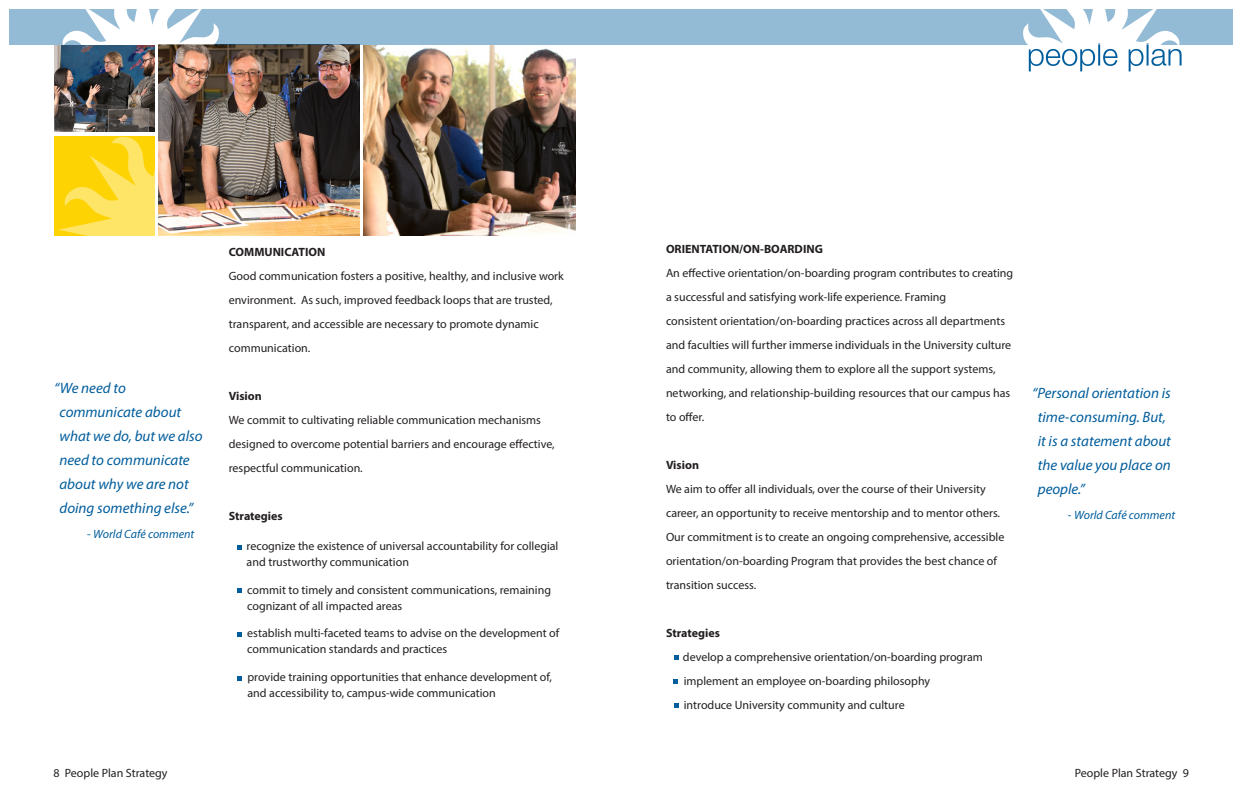
<style>
.page{position:relative;width:1242px;height:810px;background:#fff}
.page>*{position:absolute;margin:0;border:0;box-sizing:border-box;transform-origin:0 0}
.t1{font:italic 15px "Myriad Pro";color:#015d9c}
.t2{font:12px/24px "Myriad Pro";color:#231f20}
.t3{font:700 12px "Myriad Pro";color:#231f20}
.t4{font:italic 12px "Myriad Pro";color:#015d9c}
.s1{font-style:normal}
</style>
<div class="page">
<img style="left:159px;top:45px;width:201px;height:190px">
<img style="left:54px;top:45px;width:101px;height:86px">
<div style="left:54px;top:136px;width:101px;height:99px;background:#fed304"></div>
<svg style="left:58px;top:125px;width:97px;height:110px"></svg>
<div style="left:9px;top:9px;width:612px;height:36px;background:#94bbd5"></div>
<svg style="left:62px;top:9px;width:166px;height:36px"></svg>
<img style="left:364px;top:45px;width:212px;height:190px">
<svg style="left:237px;top:545px;width:5px;height:5px"></svg>
<svg style="left:237px;top:588px;width:5px;height:4px"></svg>
<svg style="left:237px;top:632px;width:5px;height:5px"></svg>
<svg style="left:237px;top:676px;width:5px;height:4px"></svg>
<div style="left:621px;top:9px;width:612px;height:36px;background:#94bbd5"></div>
<svg style="left:1023px;top:9px;width:159px;height:62px"></svg>
<svg style="left:674px;top:655px;width:4px;height:4px"></svg>
<svg style="left:674px;top:679px;width:4px;height:5px"></svg>
<svg style="left:674px;top:703px;width:4px;height:5px"></svg>
<p class="t1" style="left:54px;top:379px;width:73px">“We need to</p>
<p class="t1" style="left:59px;top:403px;width:123px">communicate about</p>
<p class="t1" style="left:59px;top:427px;width:145px">what we do, but we also</p>
<p class="t1" style="left:59px;top:451px;width:132px">need to communicate</p>
<p class="t1" style="left:59px;top:475px;width:131px">about why we are not</p>
<p class="t1" style="left:59px;top:499px;width:135px">doing something else.”</p>
<p class="t4" style="left:87px;top:527px;width:109px"><span class="s1">-</span> World Café comment</p>
<p class="t3" style="left:229px;top:244px;width:98px">COMMUNICATION</p>
<p class="t2" style="left:229px;top:264px;width:337px">Good communication fosters a positive, healthy, and inclusive work environment. As such, improved feedback loops that are trusted, transparent, and accessible are necessary to promote dynamic</p>
<p class="t2" style="left:229px;top:336px;width:83px">communication.</p>
<p class="t3" style="left:229px;top:388px;width:35px">Vision</p>
<p class="t2" style="left:229px;top:408px;width:327px">We commit to cultivating reliable communication mechanisms designed to overcome potential barriers and encourage effective, respectful communication.</p>
<p class="t3" style="left:229px;top:508px;width:56px">Strategies</p>
<p class="t2" style="left:247px;top:533px;width:313px">recognize the existence of universal accountability for collegial</p>
<p class="t2" style="left:247px;top:549px;width:164px">and trustworthy communication</p>
<p class="t2" style="left:247px;top:578px;width:305px">commit to timely and consistent communications, remaining</p>
<p class="t2" style="left:247px;top:594px;width:156px">cognizant of all impacted areas</p>
<p class="t2" style="left:247px;top:621px;width:314px">establish multi-faceted teams to advise on the development of</p>
<p class="t2" style="left:247px;top:637px;width:201px">communication standards and practices</p>
<p class="t2" style="left:248px;top:664px;width:306px">provide training opportunities that enhance development of,</p>
<p class="t2" style="left:248px;top:680px;width:250px">and accessibility to, campus-wide communication</p>
<p class="t2" style="left:54px;top:761px;width:116px">8 People Plan Strategy</p>
<p class="t3" style="left:666px;top:241px;width:158px">ORIENTATION/ON-BOARDING</p>
<p class="t2" style="left:666px;top:261px;width:349px">An effective orientation/on-boarding program contributes to creating a successful and satisfying work-life experience. Framing</p>
<p class="t2" style="left:666px;top:309px;width:347px">consistent orientation/on-boarding practices across all departments and faculties will further immerse individuals in the University culture and community, allowing them to explore all the support systems, networking, and relationship-building resources that our campus has to offer.</p>
<p class="t3" style="left:666px;top:457px;width:35px">Vision</p>
<p class="t2" style="left:666px;top:477px;width:340px">We aim to offer all individuals, over the course of their University career, an opportunity to receive mentorship and to mentor others.<br>Our commitment is to create an ongoing comprehensive, accessible orientation/on-boarding Program that provides the best chance of transition success.</p>
<p class="t3" style="left:666px;top:625px;width:56px">Strategies</p>
<p class="t2" style="left:683px;top:645px;width:301px">develop a comprehensive orientation/on-boarding program</p>
<p class="t2" style="left:684px;top:669px;width:248px">implement an employee on-boarding philosophy</p>
<p class="t2" style="left:684px;top:693px;width:222px">introduce University community and culture</p>
<p class="t1" style="left:1032px;top:384px;width:140px">“Personal orientation is</p>
<p class="t1" style="left:1038px;top:408px;width:130px">time-consuming. But,</p>
<p class="t1" style="left:1038px;top:432px;width:135px">it is a statement about</p>
<p class="t1" style="left:1038px;top:456px;width:135px">the value you place on</p>
<p class="t1" style="left:1038px;top:480px;width:49px">people.”</p>
<p class="t4" style="left:1068px;top:508px;width:109px"><span class="s1">-</span> World Café comment</p>
<p class="t2" style="left:1075px;top:760px;width:116px">People Plan Strategy 9</p>
</div>
